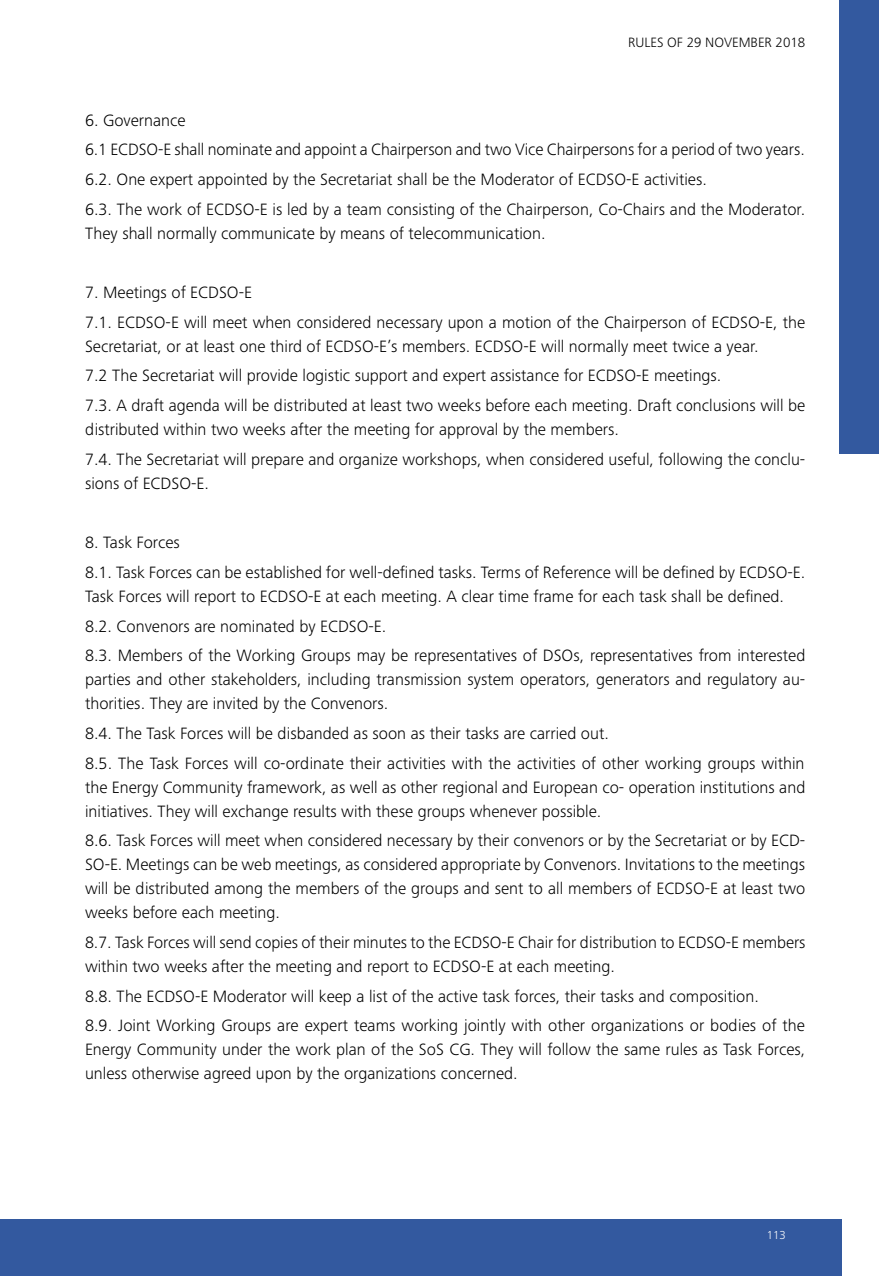
<style>
.page{position:relative;width:879px;height:1276px;background:#fff}
.page>*{position:absolute;margin:0;border:0;box-sizing:border-box;transform-origin:0 0}
.t1{font:300 17px/29.6px "Frutiger Next Pro";color:#000}
.t2{font:300 14px "Frutiger Next Pro";color:#000}
.t3{font:300 12px "Frutiger Next Pro";color:#fff}
</style>
<div class="page">
<div style="left:0;top:1219px;width:841px;height:57px;background:#33599f"></div>
<div style="left:839px;top:0;width:40px;height:454px;background:#33599f"></div>
<p class="t2" style="left:628px;top:35px;width:179px">RULES OF 29 NOVEMBER 2018</p>
<p class="t1" style="left:85px;top:105px;width:721px">6. Governance<br>6.1 ECDSO-E shall nominate and appoint a Chairperson and two Vice Chairpersons for a period of two years.<br>6.2. One expert appointed by the Secretariat shall be the Moderator of ECDSO-E activities.<br>6.3. The work of ECDSO-E is led by a team consisting of the Chairperson, Co-Chairs and the Moderator.</p>
<p class="t1" style="left:85px;top:218px;width:462px">They shall normally communicate by means of telecommunication.</p>
<p class="t1" style="left:85px;top:278px;width:721px">7. Meetings of ECDSO-E<br>7.1. ECDSO-E will meet when considered necessary upon a motion of the Chairperson of ECDSO-E, the</p>
<p class="t1" style="left:85px;top:331px;width:721px">Secretariat, or at least one third of ECDSO-E’s members. ECDSO-E will normally meet twice a year.<br>7.2 The Secretariat will provide logistic support and expert assistance for ECDSO-E meetings.<br>7.3. A draft agenda will be distributed at least two weeks before each meeting. Draft conclusions will be</p>
<p class="t1" style="left:85px;top:415px;width:722px">distributed within two weeks after the meeting for approval by the members.<br>7.4. The Secretariat will prepare and organize workshops, when considered useful, following the conclu-</p>
<p class="t1" style="left:85px;top:468px;width:125px">sions of ECDSO-E.</p>
<p class="t1" style="left:85px;top:528px;width:721px">8. Task Forces<br>8.1. Task Forces can be established for well-defined tasks. Terms of Reference will be defined by ECDSO-E.</p>
<p class="t1" style="left:85px;top:581px;width:722px">Task Forces will report to ECDSO-E at each meeting. A clear time frame for each task shall be defined.<br>8.2. Convenors are nominated by ECDSO-E.<br>8.3. Members of the Working Groups may be representatives of DSOs, representatives from interested</p>
<p class="t1" style="left:85px;top:667px;width:722px;line-height:24px">parties and other stakeholders, including transmission system operators, generators and regulatory au&shy;thorities. They are invited by the Convenors.</p>
<p class="t1" style="left:85px;top:718px;width:721px">8.4. The Task Forces will be disbanded as soon as their tasks are carried out.<br>8.5. The Task Forces will co-ordinate their activities with the activities of other working groups within</p>
<p class="t1" style="left:85px;top:775px;width:722px;line-height:24px">the Energy Community framework, as well as other regional and European co- operation institutions and initiatives. They will exchange results with these groups whenever possible.</p>
<p class="t1" style="left:85px;top:828px;width:722px;line-height:24px;text-align:justify">8.6. Task Forces will meet when considered necessary by their convenors or by the Secretariat or by ECD-SO-E. Meetings can be web meetings, as considered appropriate by Convenors. Invitations to the meetings will be distributed among the members of the groups and sent to all members of ECDSO-E at least two weeks before each meeting.</p>
<p class="t1" style="left:85px;top:930px;width:722px;line-height:24px">8.7. Task Forces will send copies of their minutes to the ECDSO-E Chair for distribution to ECDSO-E members within two weeks after the meeting and report to ECDSO-E at each meeting.</p>
<p class="t1" style="left:85px;top:981px;width:721px">8.8. The ECDSO-E Moderator will keep a list of the active task forces, their tasks and composition.<br>8.9. Joint Working Groups are expert teams working jointly with other organizations or bodies of the</p>
<p class="t1" style="left:85px;top:1037px;width:722px;line-height:24px">Energy Community under the work plan of the SoS CG. They will follow the same rules as Task Forces, unless otherwise agreed upon by the organizations concerned.</p>
<p class="t3" style="left:767px;top:1227px;width:21px">113</p>
</div>
